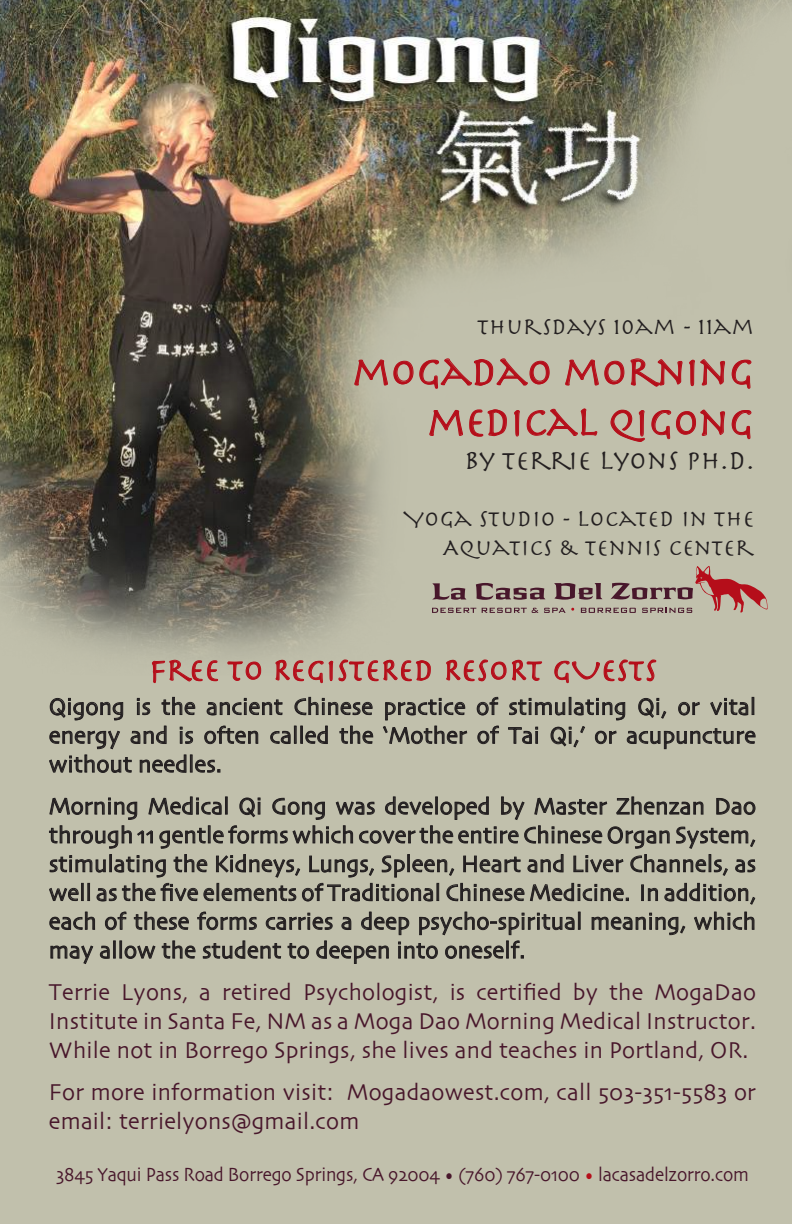
<style>
.page{position:relative;width:792px;height:1224px;background:#c1c0ac}
.page>*{position:absolute;margin:0;border:0;box-sizing:border-box;transform-origin:0 0}
.t1{font:42px/50.4px "Herculanum";letter-spacing:-.03em;color:#b50e1a;text-align:right}
.t2{font:32px "Herculanum";color:#b50e1a}
.t3{font:28px "Herculanum";color:#231f20}
.t4{font:24px/28.8px "Skia";letter-spacing:.01em;color:#231f20;text-align:justify;scale:.95 1}
.t5{font:24px/28.8px "Skia";letter-spacing:.01em;color:#48172b;text-align:justify;scale:.95 1}
.t6{font:24px/28.8px "Herculanum";color:#231f20;text-align:right}
.t7{font:20px "Skia";letter-spacing:-.01em;color:#48172b;scale:.9 1}
.s1{color:#b50e1a}
</style>
<div class="page">
<img style="left:0;top:0;width:792px;height:728px">
<svg style="left:354px;top:328px;width:398px;height:144px"></svg>
<svg style="left:152px;top:660px;width:66px;height:23px"></svg>
<svg style="left:227px;top:661px;width:34px;height:20px"></svg>
<svg style="left:275px;top:659px;width:156px;height:25px"></svg>
<svg style="left:446px;top:659px;width:96px;height:22px"></svg>
<svg style="left:554px;top:659px;width:102px;height:25px"></svg>
<svg style="left:385px;top:698px;width:80px;height:22px"></svg>
<svg style="left:477px;top:697px;width:21px;height:18px"></svg>
<svg style="left:509px;top:696px;width:116px;height:24px"></svg>
<svg style="left:638px;top:698px;width:28px;height:20px"></svg>
<svg style="left:678px;top:702px;width:22px;height:13px"></svg>
<svg style="left:710px;top:697px;width:44px;height:22px"></svg>
<svg style="left:383px;top:726px;width:84px;height:19px"></svg>
<svg style="left:478px;top:726px;width:21px;height:18px"></svg>
<svg style="left:508px;top:727px;width:30px;height:17px"></svg>
<svg style="left:551px;top:726px;width:34px;height:21px"></svg>
<svg style="left:595px;top:731px;width:21px;height:13px"></svg>
<svg style="left:627px;top:728px;width:128px;height:21px"></svg>
<svg style="left:49px;top:696px;width:324px;height:77px"></svg>
<svg style="left:49px;top:796px;width:706px;height:168px"></svg>
<svg style="left:432px;top:566px;width:336px;height:47px"></svg>
<p class="t6" style="left:477px;top:311px;width:279px">THURSDAYS 10AM - 11AM</p>
<h1 class="t1" style="left:351px;top:344px;width:405px">MOGADAO MORNING<br>MEDICAL QIGONG</h1>
<p class="t3" style="left:464px;top:442px;width:291px">BY TERRIE LYONS PH.D.</p>
<p class="t6" style="left:404px;top:503px;width:352px">YOGA STUDIO - LOCATED IN THE<br>AQUATICS &amp; TENNIS CENTER</p>
<h2 class="t2" style="left:149px;top:650px;width:509px">FREE TO REGISTERED RESORT GUESTS</h2>
<p class="t4" style="left:49px;top:694px;width:746px">Qigong is the ancient Chinese practice of stimulating Qi, or vital energy and is often called the ‘Mother of Tai Qi,’ or acupuncture without needles.</p>
<p class="t4" style="left:49px;top:793px;width:746px">Morning Medical Qi Gong was developed by Master Zhenzan Dao through 11 gentle forms which cover the entire Chinese Organ System, stimulating the Kidneys, Lungs, Spleen, Heart and Liver Channels, as well as the five elements of Traditional Chinese Medicine. In addition, each of these forms carries a deep psycho-spiritual meaning, which may allow the student to deepen into oneself.</p>
<p class="t5" style="left:49px;top:979px;width:746px">Terrie Lyons, a retired Psychologist, is certified by the MogaDao Institute in Santa Fe, NM as a Moga Dao Morning Medical Instructor.<br>While not in Borrego Springs, she lives and teaches in Portland, OR.</p>
<p class="t5" style="left:49px;top:1079px;width:746px">For more information visit: Mogadaowest.com, call 503-351-5583 or email: terrielyons@gmail.com</p>
<p class="t7" style="left:56px;top:1163px;width:771px">3845 Yaqui Pass Road Borrego Springs, CA 92004 • (760) 767-0100 <span class="s1">•</span> lacasadelzorro.com</p>
</div>
